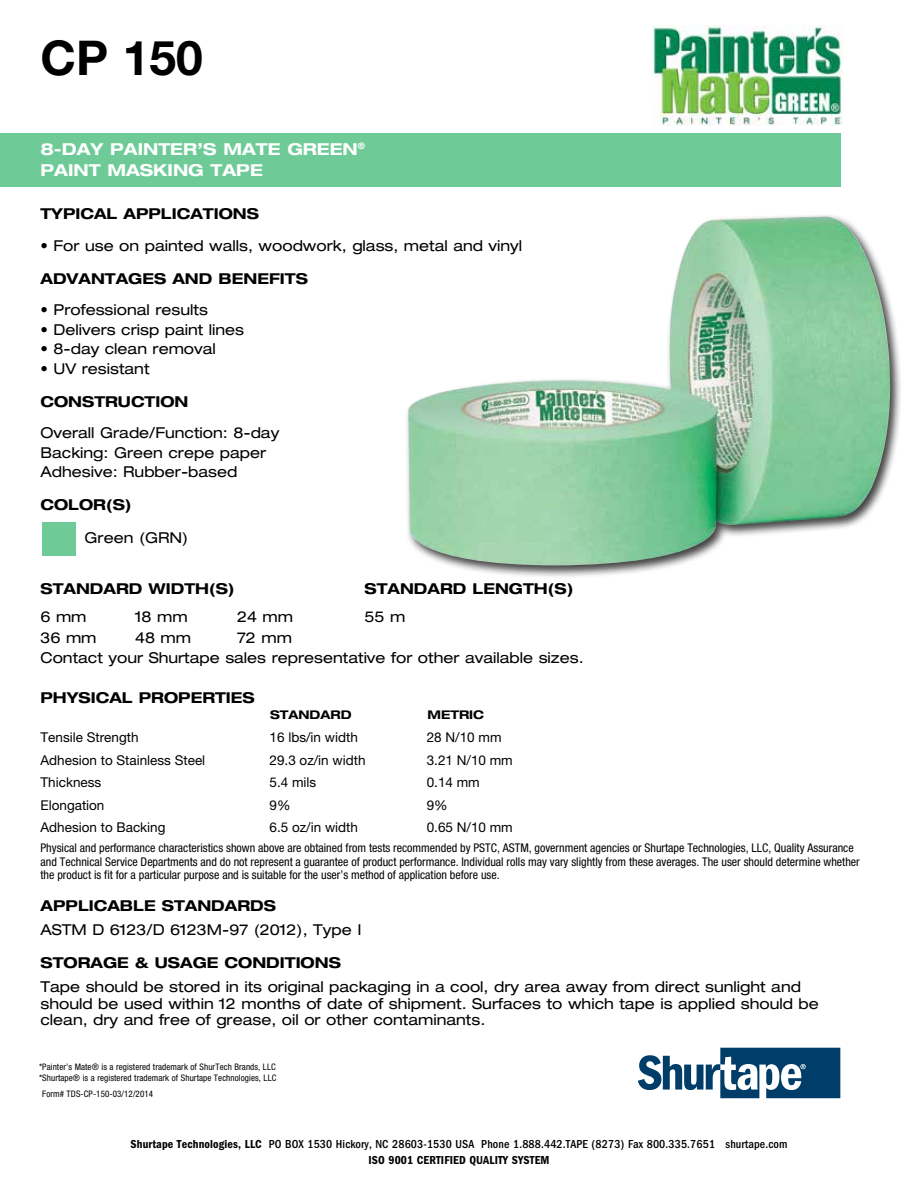
<style>
.page{position:relative;width:918px;height:1188px;background:#fff}
.page>*{position:absolute;margin:0;border:0;box-sizing:border-box;transform-origin:0 0}
.t1{font:700 48px "Helvetica Neue LT Std";color:#000}
.t2{font:700 expanded 16.5px/21px "Helvetica Neue LT Std";color:#fff}
.t3{font:expanded 15px/19.5px "Helvetica Neue LT Std";color:#000}
.t4{font:700 expanded 15px "Helvetica Neue LT Std";color:#000}
.t5{font:13.5px/22.5px "Helvetica Neue LT Std";color:#000}
.t6{font:condensed 12px/13.5px "Helvetica Neue LT Std";color:#000}
.t7{font:500 condensed 12px/16.5px "Franklin Gothic";letter-spacing:.01em;color:#000;text-align:center}
.t8{font:700 expanded 12px "Helvetica Neue LT Std";color:#000}
.t9{font:condensed 9px/10.8px "Helvetica Neue LT Std";letter-spacing:.01em;color:#000}
.s1{font-weight:600}
</style>
<div class="page">
<div style="left:0;top:133px;width:841px;height:54px;background:#6ecb98"></div>
<svg style="left:638px;top:1048px;width:202px;height:50px"></svg>
<img style="left:653px;top:26px;width:190px;height:99px">
<div style="left:42px;top:522px;width:34px;height:34px;background:#6ecb98"></div>
<div style="left:405px;top:213px;width:498px;height:365px;background:#000;opacity:.75"></div>
<img style="left:408px;top:216px;width:483px;height:349px">
<h1 class="t1" style="left:41px;top:28px;width:164px">CP 150</h1>
<p class="t2" style="left:41px;top:138px;width:326px">8-DAY PAINTER’S MATE GREEN<sup>®<br></sup>PAINT MASKING TAPE</p>
<p class="t4" style="left:41px;top:204px;width:220px">TYPICAL APPLICATIONS</p>
<p class="t3" style="left:41px;top:235px;width:483px">• For use on painted walls, woodwork, glass, metal and vinyl</p>
<p class="t4" style="left:41px;top:269px;width:269px">ADVANTAGES AND BENEFITS</p>
<p class="t3" style="left:41px;top:300px;width:169px">• Professional results</p>
<p class="t3" style="left:41px;top:319px;width:205px">• Delivers crisp paint lines</p>
<p class="t3" style="left:41px;top:339px;width:177px">• 8-day clean removal</p>
<p class="t3" style="left:41px;top:358px;width:111px">• UV resistant</p>
<p class="t4" style="left:41px;top:392px;width:149px">CONSTRUCTION</p>
<p class="t3" style="left:41px;top:423px;width:240px">Overall Grade/Function: 8-day<br>Backing: Green crepe paper<br>Adhesive: Rubber-based</p>
<p class="t4" style="left:41px;top:495px;width:93px">COLOR(S)</p>
<p class="t3" style="left:85px;top:528px;width:105px">Green (GRN)</p>
<p class="t4" style="left:41px;top:579px;width:196px">STANDARD WIDTH(S)</p>
<p class="t4" style="left:365px;top:579px;width:210px">STANDARD LENGTH(S)</p>
<p class="t3" style="left:41px;top:607px;width:48px">6 mm</p>
<p class="t3" style="left:135px;top:607px;width:54px">18 mm</p>
<p class="t3" style="left:237px;top:607px;width:58px">24 mm</p>
<p class="t3" style="left:365px;top:607px;width:42px">55 m</p>
<p class="t3" style="left:41px;top:628px;width:58px">36 mm</p>
<p class="t3" style="left:135px;top:628px;width:58px">48 mm</p>
<p class="t3" style="left:41px;top:628px;width:545px;text-indent:197px">72 mm<br>Contact your Shurtape sales representative for other available sizes.</p>
<p class="t4" style="left:41px;top:688px;width:216px">PHYSICAL PROPERTIES</p>
<p class="t8" style="left:270px;top:707px;width:83px">STANDARD</p>
<p class="t8" style="left:428px;top:707px;width:58px">METRIC</p>
<p class="t5" style="left:41px;top:726px;width:166px">Tensile Strength<br>Adhesion to Stainless Steel<br>Thickness<br>Elongation<br>Adhesion to Backing</p>
<p class="t5" style="left:270px;top:726px;width:97px">16 lbs/in width<br>29.3 oz/in width<br>5.4 mils<br>9%<br>6.5 oz/in width</p>
<p class="t5" style="left:427px;top:726px;width:88px">28 N/10 mm<br>3.21 N/10 mm<br>0.14 mm<br>9%<br>0.65 N/10 mm</p>
<p class="t6" style="left:41px;top:841px;width:821px">Physical and performance characteristics shown above are obtained from tests recommended by PSTC, ASTM, government agencies or Shurtape Technologies, LLC, Quality Assurance and Technical Service Departments and do not represent a guarantee of product performance. Individual rolls may vary slightly from these averages. The user should determine whether the product is fit for a particular purpose and is suitable for the user’s method of application before use.</p>
<p class="t4" style="left:41px;top:897px;width:237px">APPLICABLE STANDARDS</p>
<p class="t3" style="left:41px;top:920px;width:323px">ASTM D 6123/D 6123M-97 (2012), Type I</p>
<p class="t4" style="left:41px;top:954px;width:302px">STORAGE &amp; USAGE CONDITIONS</p>
<p class="t3" style="left:41px;top:978px;width:780px;line-height:16.5px">Tape should be stored in its original packaging in a cool, dry area away from direct sunlight and should be used within 12 months of date of shipment. Surfaces to which tape is applied should be clean, dry and free of grease, oil or other contaminants.</p>
<p class="t9" style="left:39px;top:1061px;width:239px">*Painter’s Mate® is a registered trademark of ShurTech Brands, LLC *Shurtape® is a registered trademark of Shurtape Technologies, LLC</p>
<p class="t9" style="left:42px;top:1089px;width:112px">Form# TDS-CP-150-03/12/2014</p>
<p class="t7" style="left:131px;top:1135px;width:658px"><span class="s1">Shurtape Technologies, LLC</span> PO BOX 1530 Hickory, NC 28603-1530 USA Phone 1.888.442.TAPE (8273) Fax 800.335.7651 shurtape.com<br><span class="s1">ISO 9001 CERTIFIED QUALITY SYSTEM</span></p>
</div>
